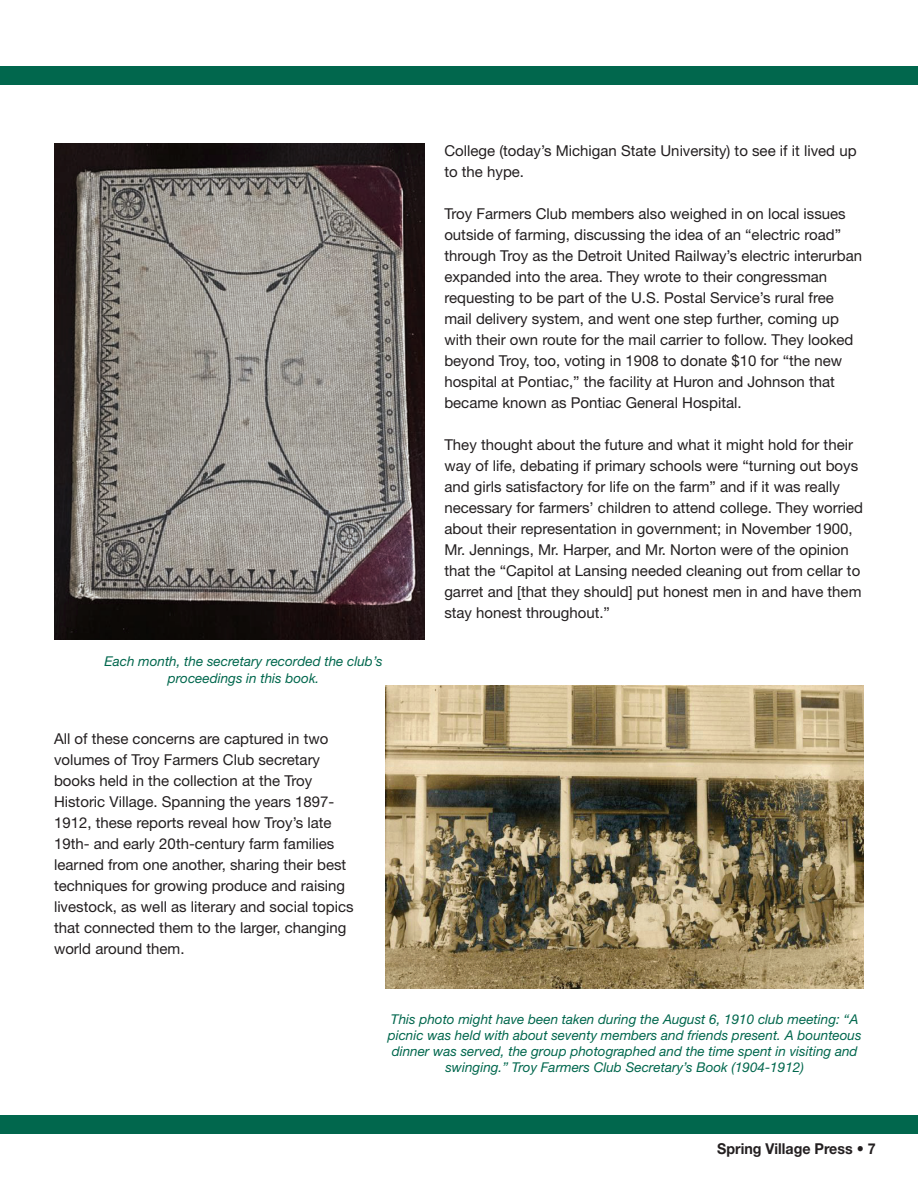
<style>
.page{position:relative;width:918px;height:1188px;background:#fff}
.page>*{position:absolute;margin:0;border:0;box-sizing:border-box;transform-origin:0 0}
.t1{font:15px/21px "Helvetica Neue LT Std";color:#231f20}
.t2{font:700 15px "Helvetica Neue LT Std";color:#231f20;scale:.95 1}
.t3{font:italic 13.5px/16.2px "Helvetica Neue LT Std";color:#01674d;text-align:center}
</style>
<div class="page">
<img style="left:54px;top:144px;width:370px;height:495px">
<img style="left:385px;top:686px;width:479px;height:303px">
<div style="left:0;top:67px;width:918px;height:18px;background:#01674d"></div>
<div style="left:0;top:1115px;width:918px;height:19px;background:#01674d"></div>
<p class="t3" style="left:105px;top:653px;width:279px">Each month, the secretary recorded the club’s proceedings in this book.</p>
<p class="t1" style="left:54px;top:728px;width:301px">All of these concerns are captured in two volumes of Troy Farmers Club secretary books held in the collection at the Troy Historic Village. Spanning the years 1897- 1912, these reports reveal how Troy’s late 19th- and early 20th-century farm families learned from one another, sharing their best techniques for growing produce and raising livestock, as well as literary and social topics that connected them to the larger, changing world around them.</p>
<p class="t1" style="left:444px;top:140px;width:414px">College (today’s Michigan State University) to see if it lived up to the hype.</p>
<p class="t1" style="left:444px;top:203px;width:419px">Troy Farmers Club members also weighed in on local issues outside of farming, discussing the idea of an “electric road” through Troy as the Detroit United Railway’s electric interurban expanded into the area. They wrote to their congressman requesting to be part of the U.S. Postal Service’s rural free mail delivery system, and went one step further, coming up with their own route for the mail carrier to follow. They looked beyond Troy, too, voting in 1908 to donate $10 for “the new hospital at Pontiac,” the facility at Huron and Johnson that became known as Pontiac General Hospital.</p>
<p class="t1" style="left:444px;top:434px;width:420px">They thought about the future and what it might hold for their way of life, debating if primary schools were “turning out boys and girls satisfactory for life on the farm” and if it was really necessary for farmers’ children to attend college. They worried about their representation in government; in November 1900, Mr. Jennings, Mr. Harper, and Mr. Norton were of the opinion that the “Capitol at Lansing needed cleaning out from cellar to garret and [that they should] put honest men in and have them stay honest throughout.”</p>
<p class="t3" style="left:388px;top:1010px;width:475px">This photo might have been taken during the August 6, 1910 club meeting: “A picnic was held with about seventy members and friends present. A bounteous dinner was served, the group photographed and the time spent in visiting and swinging.” Troy Farmers Club Secretary’s Book (1904-1912)</p>
<p class="t2" style="left:717px;top:1140px;width:168px">Spring Village Press • 7</p>
</div>
